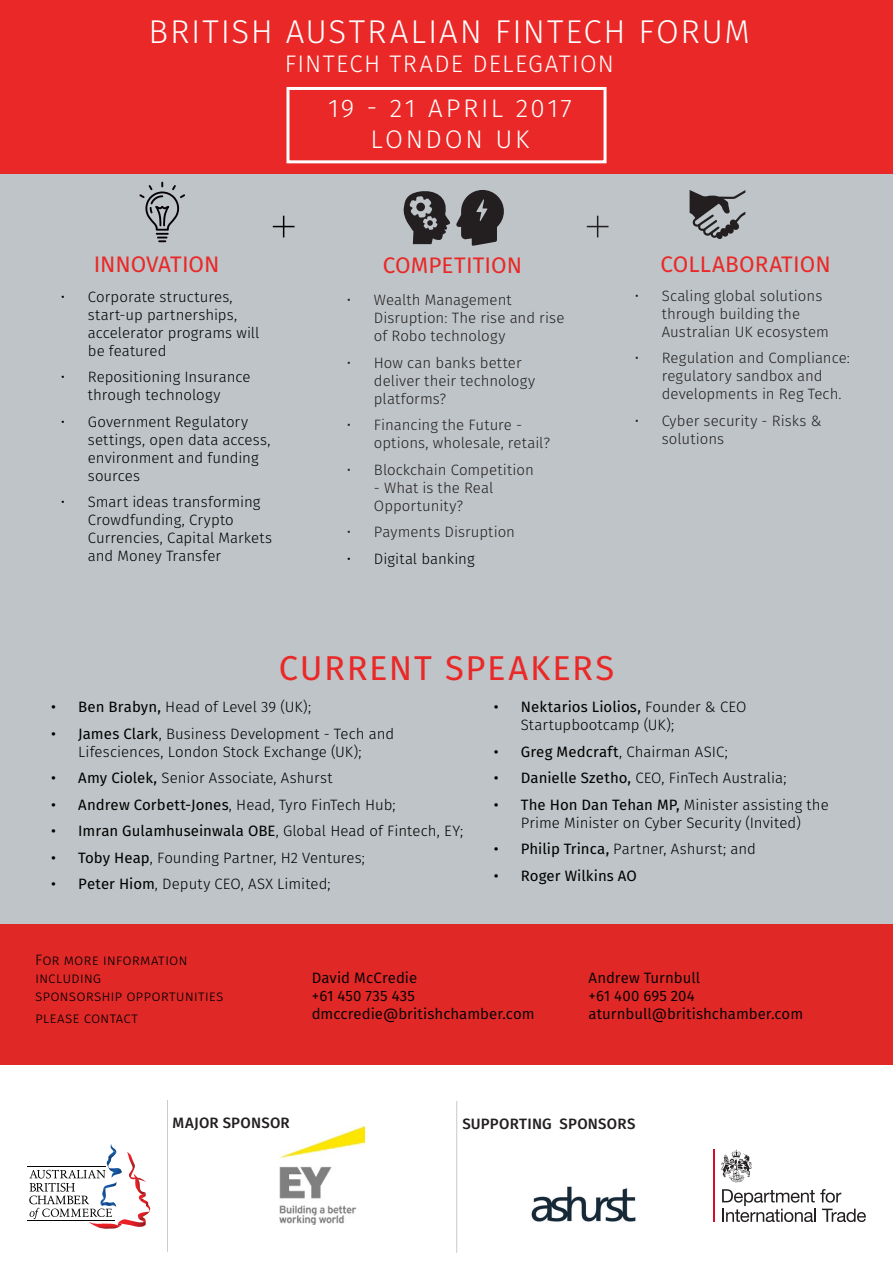
<style>
.page{position:relative;width:893px;height:1263px;background:#fff}
.page>*{position:absolute;margin:0;border:0;box-sizing:border-box;transform-origin:0 0}
.t1{font:34.5px "Fira Sans";letter-spacing:.05em;color:#ea2827}
.t2{font:300 33px "Fira Sans";letter-spacing:.05em;color:#fff}
.t3{font:300 25.5px "Fira Sans";letter-spacing:.095em;color:#fff}
.t4{font:300 24px "Fira Sans";letter-spacing:.055em;color:#fff}
.Ingredients{font:22.5px "Fira Sans";color:#ea2827}
.Ingredients-2{font:300 15px/18px "Fira Sans";color:#000}
.t5{font:300 15px/18px "Fira Sans";color:#231f20}
.t6{font:15px "Fira Sans";color:#000}
.t7{font:15px "Fira Sans";color:#000}
.Ingredients-3{font:500 15px "Fira Sans";letter-spacing:.015em;color:#231f20}
.s1{font-weight:400}
.s2{font-weight:300}
</style>
<div class="page">
<hr style="left:456px;top:1101px;width:1px;height:152px;background:#3e3e3f">
<hr style="left:167px;top:1100px;width:1px;height:152px;background:#3e3e3f">
<div style="left:0;top:163px;width:893px;height:871px;background:#bec4c7"></div>
<div style="left:0;top:0;width:893px;height:174px;background:#ea2827"></div>
<svg style="left:273px;top:216px;width:21px;height:21px"></svg>
<svg style="left:587px;top:216px;width:21px;height:21px"></svg>
<svg style="left:690px;top:190px;width:55px;height:49px"></svg>
<svg style="left:139px;top:182px;width:46px;height:60px"></svg>
<svg style="left:404px;top:190px;width:100px;height:56px"></svg>
<div style="left:286px;top:87px;width:320px;height:76px;border:3px solid #fff"></div>
<hr style="left:713px;top:1150px;width:1px;height:72px;background:#d30d2b">
<svg style="left:722px;top:1189px;width:144px;height:33px"></svg>
<svg style="left:721px;top:1150px;width:31px;height:33px"></svg>
<img style="left:279px;top:1126px;width:86px;height:98px">
<img style="left:531px;top:1186px;width:105px;height:36px">
<div style="left:0;top:924px;width:893px;height:140px;background:#e02827"></div>
<hr style="left:27px;top:1167px;width:79px;height:1px;background:#050504">
<hr style="left:27px;top:1220px;width:87px;height:1px;background:#050504">
<svg style="left:29px;top:1144px;width:122px;height:85px"></svg>
<p class="t2" style="left:149px;top:8px;width:603px">BRITISH AUSTRALIAN FINTECH FORUM</p>
<p class="t4" style="left:285px;top:47px;width:331px">FINTECH TRADE DELEGATION</p>
<p class="t3" style="left:328px;top:90px;width:245px">19 - 21 APRIL 2017</p>
<p class="t3" style="left:370px;top:121px;width:160px">LONDON UK</p>
<p class="Ingredients" style="left:94px;top:247px;width:127px">INNOVATION</p>
<p class="Ingredients" style="left:383px;top:248px;width:141px">COMPETITION</p>
<p class="Ingredients" style="left:661px;top:247px;width:172px">COLLABORATION</p>
<p class="Ingredients-2" style="left:88px;top:287px;width:173px;text-indent:-27px">• Corporate structures, start-up partnerships, accelerator programs will be featured</p>
<p class="Ingredients-2" style="left:61px;top:368px;width:191px;text-align:center">• Repositioning Insurance through technology</p>
<p class="Ingredients-2" style="left:88px;top:412px;width:184px;text-indent:-27px">• Government Regulatory settings, open data access, environment and funding sources</p>
<p class="Ingredients-2" style="left:88px;top:493px;width:186px;text-indent:-27px">• Smart ideas transforming<br>Crowdfunding, Crypto<br>Currencies, Capital Markets and Money Transfer</p>
<p class="t5" style="left:662px;top:287px;width:169px;text-indent:-27px">• Scaling global solutions through building the<br>Australian UK ecosystem</p>
<p class="t5" style="left:662px;top:349px;width:190px;text-indent:-27px">• Regulation and Compliance: regulatory sandbox and developments in Reg Tech.</p>
<p class="t5" style="left:662px;top:412px;width:162px;text-indent:-27px">• Cyber security - Risks &amp; solutions</p>
<p class="t5" style="left:374px;top:291px;width:192px;text-indent:-27px">• Wealth Management<br>Disruption: The rise and rise of Robo technology</p>
<p class="t5" style="left:374px;top:354px;width:163px;text-indent:-27px">• How can banks better deliver their technology platforms?</p>
<p class="t5" style="left:374px;top:416px;width:178px;text-indent:-27px">• Financing the Future - options, wholesale, retail?</p>
<p class="t5" style="left:347px;top:461px;width:188px">• Blockchain Competition</p>
<p class="t5" style="left:374px;top:479px;width:121px">- What is the Real<br>Opportunity?</p>
<p class="t5" style="left:347px;top:523px;width:170px">• Payments Disruption</p>
<p class="Ingredients-2" style="left:347px;top:550px;width:129px">• Digital banking</p>
<p class="t1" style="left:279px;top:642px;width:337px">CURRENT SPEAKERS</p>
<p class="Ingredients-2" style="left:51px;top:698px;width:261px"><span class="s1">• Ben Brabyn,</span> Head of Level 39 (UK);</p>
<p class="Ingredients-2" style="left:51px;top:725px;width:344px;text-align:center"><span class="s1">• James Clark</span>, Business Development - Tech and<br>Lifesciences, London Stock Exchange (UK);</p>
<p class="Ingredients-2" style="left:51px;top:769px;width:283px"><span class="s1">• Amy Ciolek,</span> Senior Associate, Ashurst</p>
<p class="Ingredients-2" style="left:51px;top:796px;width:346px"><span class="s1">• Andrew Corbett-Jones</span>, Head, Tyro FinTech Hub;</p>
<p class="t7" style="left:51px;top:820px;width:413px">• Imran Gulamhuseinwala OBE<span class="s2">, Global Head of Fintech, EY;</span></p>
<p class="Ingredients-2" style="left:51px;top:849px;width:315px"><span class="s1">• Toby Heap</span>, Founding Partner, H2 Ventures;</p>
<p class="Ingredients-2" style="left:51px;top:875px;width:281px"><span class="s1">• Peter Hiom</span>, Deputy CEO, ASX Limited;</p>
<p class="Ingredients-2" style="left:521px;top:698px;width:227px;text-indent:-27px"><span class="s1">• Nektarios Liolios,</span> Founder &amp; CEO<br>Startupbootcamp (UK);</p>
<p class="Ingredients-2" style="left:494px;top:743px;width:236px"><span class="s1">• Greg Medcraft</span>, Chairman ASIC;</p>
<p class="Ingredients-2" style="left:494px;top:769px;width:294px"><span class="s1">• Danielle Szetho,</span> CEO, FinTech Australia;</p>
<p class="Ingredients-2" style="left:494px;top:796px;width:336px;text-align:center"><span class="s1">• The Hon Dan Tehan MP,</span> Minister assisting the<br>Prime Minister on Cyber Security (Invited)</p>
<p class="Ingredients-2" style="left:494px;top:840px;width:264px"><span class="s1">• Philip Trinca,</span> Partner, Ashurst; and</p>
<p class="t7" style="left:494px;top:864px;width:144px">• Roger Wilkins AO</p>
<p class="Ingredients-2" style="left:35px;top:950px;width:154px">For more information</p>
<p class="Ingredients-2" style="left:35px;top:968px;width:68px">including</p>
<p class="Ingredients-2" style="left:35px;top:986px;width:190px">sponsorship opportunities</p>
<p class="Ingredients-2" style="left:35px;top:1008px;width:104px">please contact</p>
<p class="t6" style="left:312px;top:966px;width:107px">David McCredie</p>
<p class="t6" style="left:312px;top:984px;width:105px">+61 450 735 435</p>
<p class="t6" style="left:312px;top:1002px;width:224px">dmccredie@britishchamber.com</p>
<p class="t6" style="left:588px;top:966px;width:113px">Andrew Turnbull</p>
<p class="t6" style="left:588px;top:984px;width:108px">+61 400 695 204</p>
<p class="t6" style="left:588px;top:1002px;width:216px">aturnbull@britishchamber.com</p>
<p class="Ingredients-3" style="left:173px;top:1111px;width:119px">MAJOR SPONSOR</p>
<p class="Ingredients-3" style="left:462px;top:1111px;width:175px">SUPPORTING SPONSORS</p>
</div>
